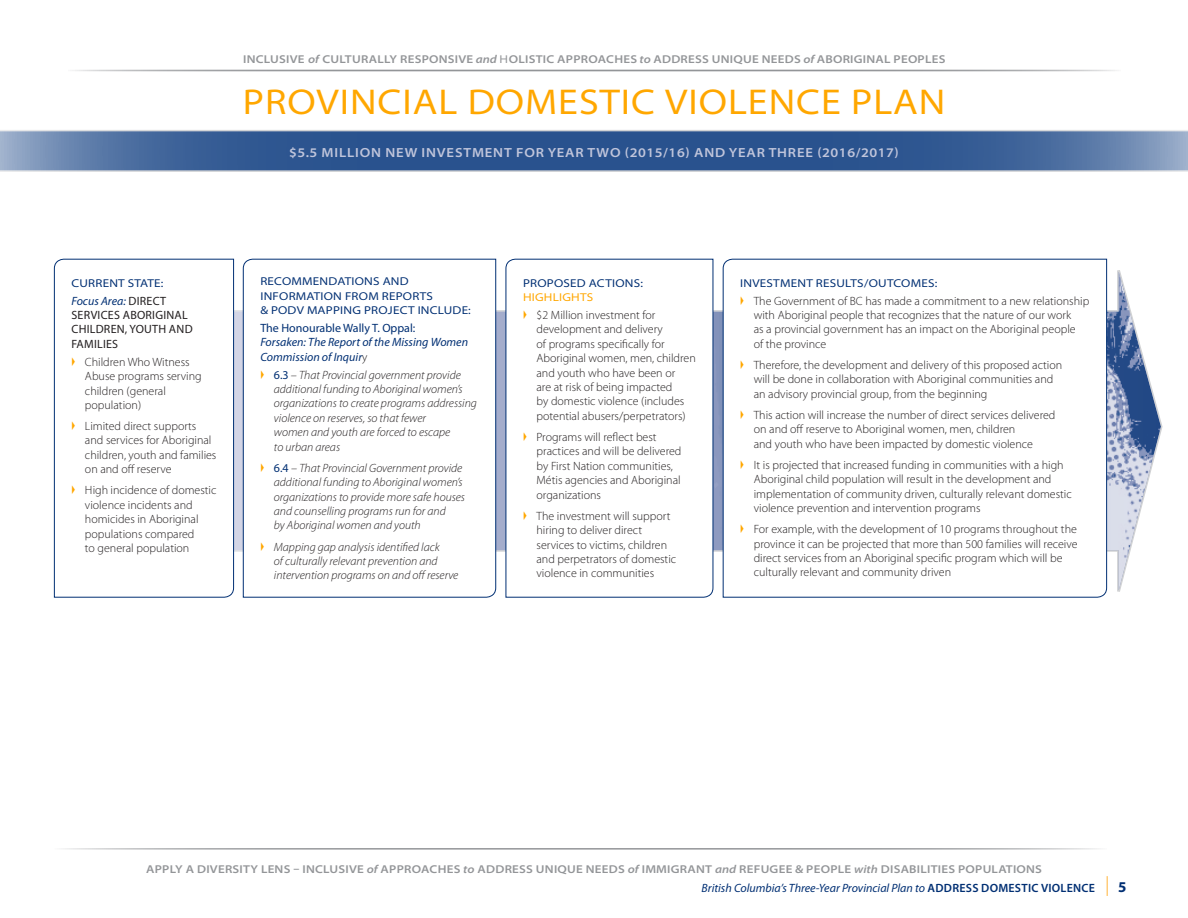
<style>
.page{position:relative;width:1188px;height:918px;background:#fff}
.page>*{position:absolute;margin:0;border:0;box-sizing:border-box;transform-origin:0 0}
.t1{font:semi-expanded 36px "Myriad Pro";letter-spacing:.025em;color:#ffa700}
.Heading_3{font:600 semi-expanded 13.2px "Myriad Pro";letter-spacing:.06em;color:#c0c5db}
.t2{font:300 12px/14.4px "Myriad Pro";color:#231f20}
.t3{font:italic 300 12px/14.4px "Myriad Pro";color:#231f20}
.Body{font:italic 12px/14.4px "Myriad Pro";color:#002f73}
.Focus_Area{font:12px/14.4px "Myriad Pro";letter-spacing:.02em;color:#231f20}
.t4{font:600 semi-expanded 11.4px "Myriad Pro";letter-spacing:.02em;color:#939598;scale:1.05 1}
.Heading_4{font:semi-expanded 11.4px/14.4px "Myriad Pro";letter-spacing:.02em;color:#002f73;scale:1.05 1}
.s1{font-style:italic}
.s2{font-weight:400}
.s3{font-style:italic;color:#002f73}
.s4{font-style:normal}
.s5{font-weight:300;font-style:normal;color:#231f20}
.s6{font-weight:400;font-style:normal;color:#002f73}
.s7{color:#ffa700}
.s8{font-weight:600;font-style:normal}
.s9{font-style:normal;font-stretch:condensed;font-size:19.8px;color:#ffb336}
.s10{font-weight:700;font-style:normal;font-size:15px}
</style>
<div class="page">
<svg style="left:0;top:130px;width:1188px;height:42px;background:#476a9c"></svg>
<hr style="left:54px;top:848px;width:1053px;height:2px;background:#939598">
<hr style="left:68px;top:70px;width:1053px;height:1px;background:#939598">
<svg style="left:53px;top:269px;width:1110px;height:324px"></svg>
<svg style="left:243px;top:258px;width:253px;height:340px"></svg>
<svg style="left:722px;top:258px;width:385px;height:340px"></svg>
<svg style="left:505px;top:258px;width:209px;height:340px"></svg>
<svg style="left:54px;top:258px;width:180px;height:340px"></svg>
<svg style="left:261px;top:370px;width:3px;height:9px"></svg>
<svg style="left:261px;top:463px;width:3px;height:9px"></svg>
<svg style="left:261px;top:542px;width:3px;height:9px"></svg>
<svg style="left:741px;top:296px;width:3px;height:9px"></svg>
<svg style="left:741px;top:360px;width:3px;height:9px"></svg>
<svg style="left:741px;top:410px;width:3px;height:9px"></svg>
<svg style="left:741px;top:460px;width:3px;height:9px"></svg>
<svg style="left:741px;top:524px;width:3px;height:9px"></svg>
<svg style="left:524px;top:310px;width:3px;height:9px"></svg>
<svg style="left:524px;top:432px;width:3px;height:9px"></svg>
<svg style="left:524px;top:511px;width:3px;height:9px"></svg>
<svg style="left:72px;top:357px;width:3px;height:9px"></svg>
<svg style="left:72px;top:421px;width:3px;height:9px"></svg>
<svg style="left:72px;top:486px;width:3px;height:8px"></svg>
<p class="t4" style="left:243px;top:53px;width:670px">INCLUSIVE <span class="s1">of</span> CULTURALLY RESPONSIVE <span class="s1">and</span> <span class="s2">H</span>OLISTIC APPROACHES <span class="s1">to</span> ADDRESS UNIQUE NEEDS <span class="s1">of</span> ABORIGINAL PEOPLES</p>
<h1 class="t1" style="left:243px;top:82px;width:704px">PROVINCIAL DOMESTIC VIOLENCE PLAN</h1>
<p class="Heading_3" style="left:289px;top:145px;width:611px">$5.5 MILLION NEW INVESTMENT FOR YEAR TWO (2015/16) AND YEAR THREE (2016/2017)</p>
<p class="Heading_4" style="left:71px;top:276px;width:89px">CURRENT STATE:</p>
<p class="Focus_Area" style="left:71px;top:294px;width:123px"><span class="s3">Focus Area:</span> DIRECT<br>SERVICES ABORIGINAL<br>CHILDREN, YOUTH AND<br>FAMILIES</p>
<p class="t2" style="left:85px;top:355px;width:118px">Children Who Witness<br>Abuse programs serving children (general population)</p>
<p class="t2" style="left:85px;top:419px;width:133px">Limited direct supports and services for Aboriginal children, youth and families on and off reserve</p>
<p class="t2" style="left:85px;top:483px;width:133px">High incidence of domestic violence incidents and homicides in Aboriginal populations compared<br>to general population</p>
<p class="Heading_4" style="left:260px;top:274px;width:202px">RECOMMENDATIONS AND<br>INFORMATION FROM REPORTS<br>&amp; PODV MAPPING PROJECT INCLUDE:</p>
<p class="Body" style="left:260px;top:321px;width:209px"><span class="s4">The Honourable Wally T. Oppal:<br></span>Forsaken: The Report of the Missing Women<br>Commission of Inquir<span class="s5">y</span></p>
<p class="t3" style="left:274px;top:368px;width:205px"><span class="s6">6.3</span> – That Provincial government provide additional funding to Aboriginal women’s organizations to create programs addressing violence on reserves, so that fewer<br>women and youth are forced to escape<br>to urban areas</p>
<p class="t3" style="left:274px;top:461px;width:193px"><span class="s6">6.4</span> – That Provincial Government provide additional funding to Aboriginal women’s organizations to provide more safe houses and counselling programs run for and<br>by Aboriginal women and youth</p>
<p class="t3" style="left:274px;top:540px;width:186px">Mapping gap analysis identified lack<br>of culturally relevant prevention and intervention programs on and offreserve</p>
<p class="Heading_4" style="left:523px;top:276px;width:116px">PROPOSED ACTIONS:<br><span class="s7">HIGHLIGHTS</span></p>
<p class="t2" style="left:537px;top:308px;width:161px">$2 Million investment for development and delivery<br>of programs specifically for<br>Aboriginal women, men, children and youth who have been or<br>are at risk of being impacted<br>by domestic violence (includes potential abusers/perpetrators)</p>
<p class="t2" style="left:537px;top:430px;width:146px">Programs will reflect best practices and will be delivered by First Nation communities,<br>Métis agencies and Aboriginal organizations</p>
<p class="t2" style="left:537px;top:509px;width:141px">The investment will support hiring to deliver direct services to victims, children and perpetrators of domestic violence in communities</p>
<p class="Heading_4" style="left:740px;top:276px;width:189px">INVESTMENT RESULTS/OUTCOMES:</p>
<p class="t2" style="left:754px;top:294px;width:337px">The Government of BC has made a commitment to a new relationship with Aboriginal people that recognizes that the nature of our work<br>as a provincial government has an impact on the Aboriginal people<br>of the province</p>
<p class="t2" style="left:754px;top:358px;width:310px">Therefore, the development and delivery of this proposed action will be done in collaboration with Aboriginal communities and an advisory provincial group, from the beginning</p>
<p class="t2" style="left:754px;top:408px;width:303px">This action will increase the number of direct services delivered on and off reserve to Aboriginal women, men, children<br>and youth who have been impacted by domestic violence</p>
<p class="t2" style="left:754px;top:458px;width:320px">It is projected that increased funding in communities with a high Aboriginal child population will result in the development and implementation of community driven, culturally relevant domestic violence prevention and intervention programs</p>
<p class="t2" style="left:754px;top:522px;width:325px">For example, with the development of 10 programs throughout the province it can be projected that more than 500 families will receive direct services from an Aboriginal specific program which will be culturally relevant and community driven</p>
<p class="t4" style="left:146px;top:863px;width:855px">APPLY A DIVERSITY LENS – INCLUSIVE <span class="s1">of</span> APPROACHES <span class="s1">to</span> ADDRESS UNIQUE NEEDS <span class="s1">of</span> IMMIGRANT <span class="s1">and</span> REFUGEE &amp; PEOPLE <span class="s1">with</span> DISABILITIES POPULATIONS</p>
<p class="Body" style="left:702px;top:881px;width:426px">British Columbia’s Three-Year Provincial Plan to <span class="s8">ADDRESS DOMESTIC VIOLENCE</span> <span class="s9">|</span> <span class="s10">5</span></p>
</div>
